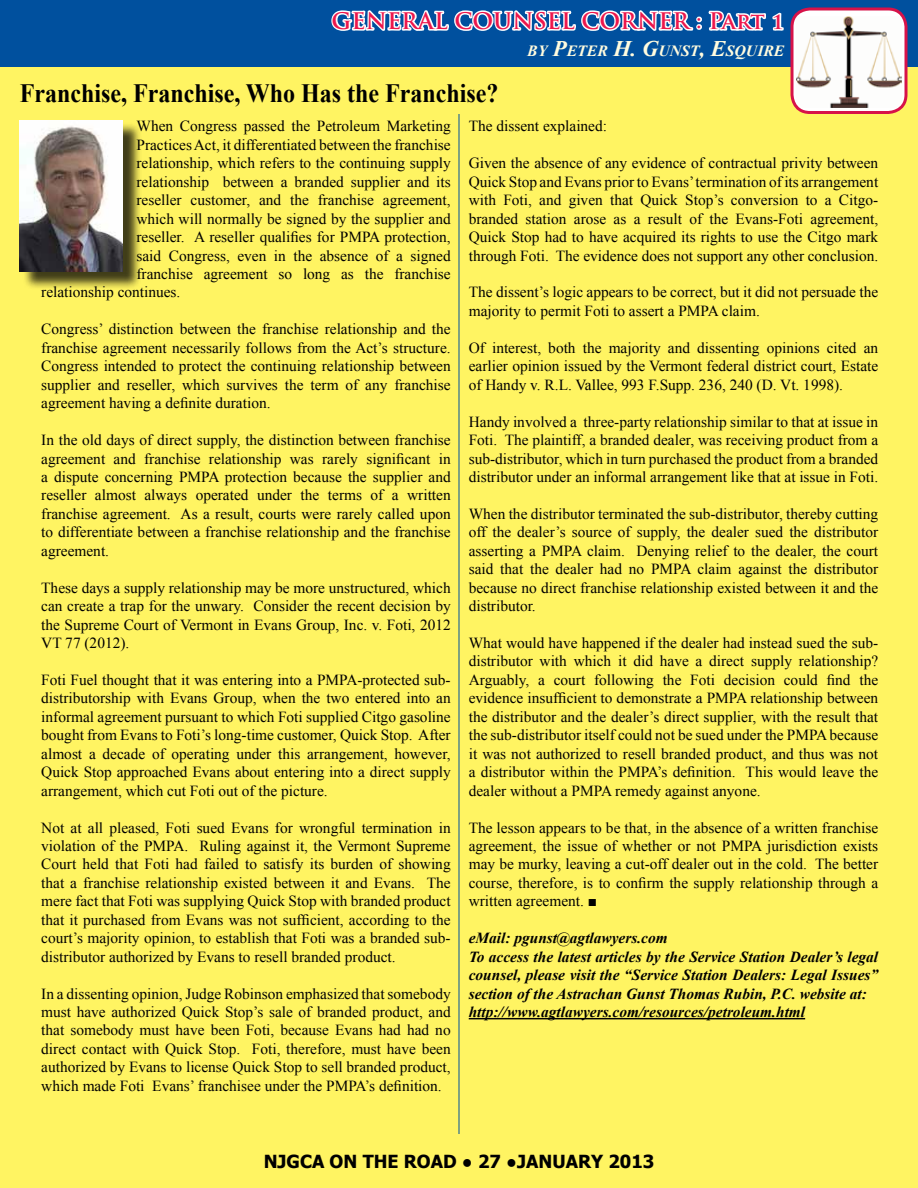
<style>
.page{position:relative;width:918px;height:1188px;background:#fff462}
.page>*{position:absolute;margin:0;border:0;box-sizing:border-box;transform-origin:0 0}
.t1{font:700 26.4px "Times New Roman";color:#000;scale:.91 1}
.t2{font:700 22.35px "Trajan Pro";color:#ed174c}
.t3{font:700 18px "Tahoma";color:#000}
.t4{font:italic 700 15.6px "Times New Roman";color:#fffcdf}
.t5{font:15.3px/18.5px "Times New Roman";color:#000;text-align:justify}
.t6{font:italic 700 15.3px/18.5px "Times New Roman";color:#000}
.s1{font-size:22.35px}
</style>
<div class="page">
<div style="left:0;top:0;width:918px;height:67px;background:#00509e"></div>
<div style="left:22px;top:122px;width:120px;height:168px;background:#000;opacity:.75"></div>
<img style="left:20px;top:120px;width:103px;height:151px">
<div style="left:792px;top:9px;width:114px;height:103px;background:#fff;border-radius:18px"></div>
<img style="left:796px;top:16px;width:106px;height:92px">
<div style="left:790px;top:8px;width:118px;height:106px;border:3px solid #d71249;border-radius:18px"></div>
<hr style="left:469px;top:1018px;width:336px;height:1px;background:#000">
<hr style="left:459px;top:114px;width:1px;height:1020px;background:#00509e">
<svg style="left:331px;top:10px;width:453px;height:21px"></svg>
<h2 class="t2" style="left:332px;top:7px;width:454px">GENERAL COUNSEL CORNER : Part 1</h2>
<p class="t4" style="left:527px;top:40px;width:259px">BY <span class="s1">P</span>ETER <span class="s1">H. G</span>UNST<span class="s1">, E</span>SQUIRE</p>
<h1 class="t1" style="left:20px;top:75px;width:528px">Franchise, Franchise, Who Has the Franchise?</h1>
<p class="t5" style="left:136px;top:117px;width:316px">When Congress passed the Petroleum Marketing</p>
<p class="t5" style="left:136px;top:135px;width:316px">Practices Act, it differentiated between the franchise</p>
<p class="t5" style="left:136px;top:154px;width:316px">relationship, which refers to the continuing supply</p>
<p class="t5" style="left:136px;top:172px;width:316px">relationship between a branded supplier and its</p>
<p class="t5" style="left:136px;top:191px;width:316px">reseller customer, and the franchise agreement,</p>
<p class="t5" style="left:136px;top:209px;width:316px">which will normally be signed by the supplier and</p>
<p class="t5" style="left:136px;top:228px;width:316px">reseller. A reseller qualifies for PMPA protection,</p>
<p class="t5" style="left:136px;top:246px;width:316px">said Congress, even in the absence of a signed</p>
<p class="t5" style="left:136px;top:264px;width:316px">franchise agreement so long as the franchise</p>
<p class="t5" style="left:41px;top:283px;width:141px">relationship continues.</p>
<p class="t5" style="left:41px;top:320px;width:411px">Congress’ distinction between the franchise relationship and the franchise agreement necessarily follows from the Act’s structure.<br>Congress intended to protect the continuing relationship between supplier and reseller, which survives the term of any franchise agreement having a definite duration.</p>
<p class="t5" style="left:41px;top:430px;width:411px">In the old days of direct supply, the distinction between franchise agreement and franchise relationship was rarely significant in a dispute concerning PMPA protection because the supplier and reseller almost always operated under the terms of a written franchise agreement. As a result, courts were rarely called upon to differentiate between a franchise relationship and the franchise agreement.</p>
<p class="t5" style="left:41px;top:578px;width:411px">These days a supply relationship may be more unstructured, which can create a trap for the unwary. Consider the recent decision by the Supreme Court of Vermont in Evans Group, Inc. v. Foti, 2012<br>VT 77 (2012).</p>
<p class="t5" style="left:41px;top:670px;width:411px">Foti Fuel thought that it was entering into a PMPA-protected sub&shy;distributorship with Evans Group, when the two entered into an informal agreement pursuant to which Foti supplied Citgo gasoline bought from Evans to Foti’s long-time customer, Quick Stop. After almost a decade of operating under this arrangement, however, Quick Stop approached Evans about entering into a direct supply arrangement, which cut Foti out of the picture.</p>
<p class="t5" style="left:41px;top:818px;width:411px">Not at all pleased, Foti sued Evans for wrongful termination in violation of the PMPA. Ruling against it, the Vermont Supreme Court held that Foti had failed to satisfy its burden of showing that a franchise relationship existed between it and Evans. The mere fact that Foti was supplying Quick Stop with branded product that it purchased from Evans was not sufficient, according to the court’s majority opinion, to establish that Foti was a branded sub&shy;distributor authorized by Evans to resell branded product.</p>
<p class="t5" style="left:41px;top:984px;width:411px">In a dissenting opinion, Judge Robinson emphasized that somebody must have authorized Quick Stop’s sale of branded product, and that somebody must have been Foti, because Evans had had no direct contact with Quick Stop. Foti, therefore, must have been authorized by Evans to license Quick Stop to sell branded product, which made Foti Evans’ franchisee under the PMPA’s definition.</p>
<p class="t5" style="left:469px;top:117px;width:140px">The dissent explained:</p>
<p class="t5" style="left:469px;top:154px;width:411px">Given the absence of any evidence of contractual privity between Quick Stop and Evans prior to Evans’ termination of its arrangement with Foti, and given that Quick Stop’s conversion to a Citgo&shy;branded station arose as a result of the Evans-Foti agreement, Quick Stop had to have acquired its rights to use the Citgo mark through Foti. The evidence does not support any other conclusion.</p>
<p class="t5" style="left:469px;top:283px;width:411px">The dissent’s logic appears to be correct, but it did not persuade the majority to permit Foti to assert a PMPA claim.</p>
<p class="t5" style="left:469px;top:338px;width:411px">Of interest, both the majority and dissenting opinions cited an earlier opinion issued by the Vermont federal district court, Estate of Handy v. R.L. Vallee, 993 F.Supp. 236, 240 (D. Vt. 1998).</p>
<p class="t5" style="left:469px;top:412px;width:411px">Handy involved a three-party relationship similar to that at issue in Foti. The plaintiff, a branded dealer, was receiving product from a sub-distributor, which in turn purchased the product from a branded distributor under an informal arrangement like that at issue in Foti.</p>
<p class="t5" style="left:469px;top:504px;width:411px">When the distributor terminated the sub-distributor, thereby cutting off the dealer’s source of supply, the dealer sued the distributor asserting a PMPA claim. Denying relief to the dealer, the court said that the dealer had no PMPA claim against the distributor because no direct franchise relationship existed between it and the distributor.</p>
<p class="t5" style="left:469px;top:633px;width:411px">What would have happened if the dealer had instead sued the sub&shy;distributor with which it did have a direct supply relationship?<br>Arguably, a court following the Foti decision could find the evidence insufficient to demonstrate a PMPA relationship between the distributor and the dealer’s direct supplier, with the result that the sub-distributor itself could not be sued under the PMPA because it was not authorized to resell branded product, and thus was not a distributor within the PMPA’s definition. This would leave the dealer without a PMPA remedy against anyone.</p>
<p class="t5" style="left:469px;top:818px;width:411px">The lesson appears to be that, in the absence of a written franchise agreement, the issue of whether or not PMPA jurisdiction exists may be murky, leaving a cut-off dealer out in the cold. The better course, therefore, is to confirm the supply relationship through a written agreement. ■</p>
<p class="t6" style="left:469px;top:928px;width:411px">eMail: pgunst@agtlawyers.com<br>To access the latest articles by the Service Station Dealer’s legal counsel, please visit the “Service Station Dealers: Legal Issues” section of the Astrachan Gunst Thomas Rubin, P.C. website at: http://www.agtlawyers.com/resources/petroleum.html</p>
<p class="t3" style="left:264px;top:1149px;width:392px">NJGCA ON THE ROAD ● 27 ●JANUARY 2013</p>
</div>
